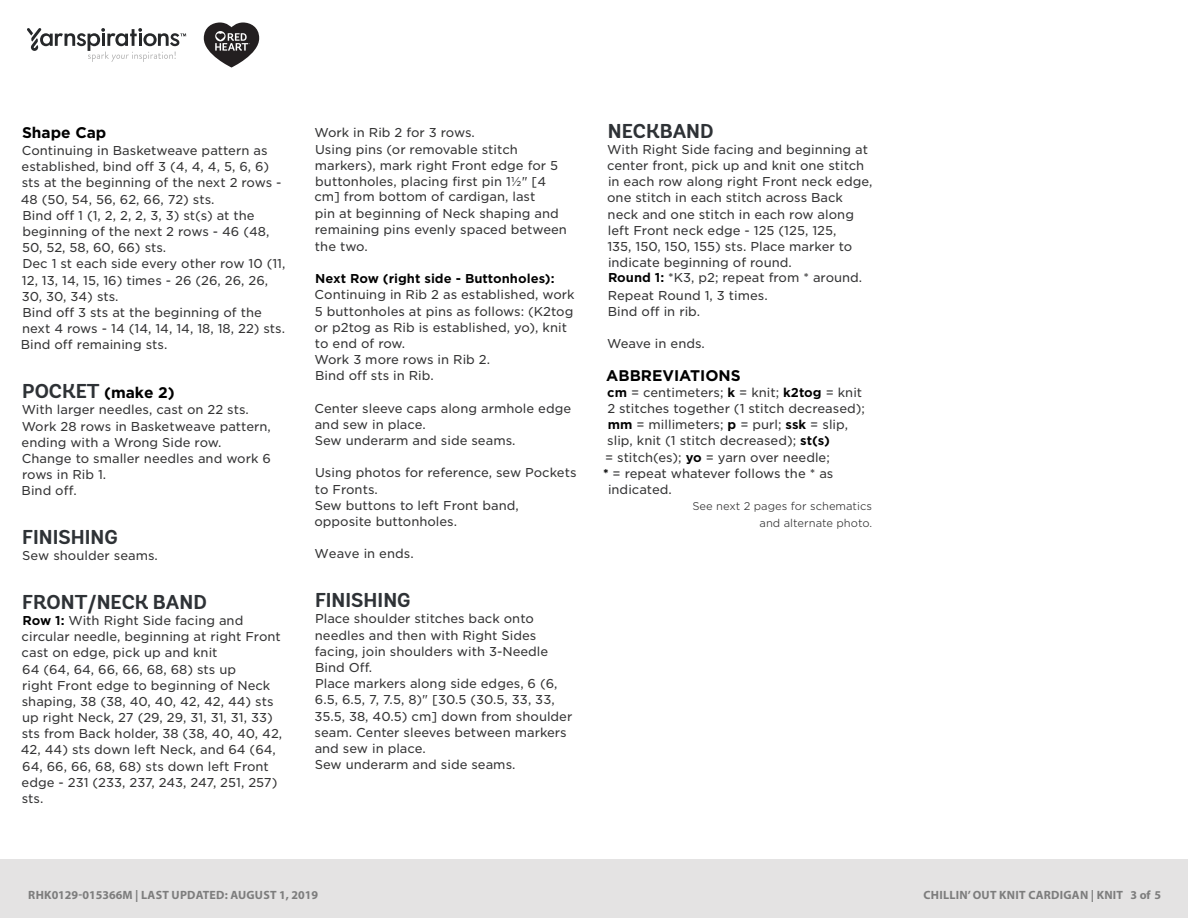
<style>
.page{position:relative;width:1188px;height:918px;background:#fff}
.page>*{position:absolute;margin:0;border:0;box-sizing:border-box;transform-origin:0 0}
.t1{font:700 20.1px "Andes Rounded";color:#2e3236}
.t2{font:500 16.95px "Gotham";color:#58595b}
.t3{font:700 15.45px "Gotham";color:#000}
.t4{font:12.3px/16.2px "Gotham S Sm";color:#333334}
.t5{font:700 12px "Myriad Pro";letter-spacing:.02em;color:#7d7d7d}
.t6{font:300 10.8px/17px "Gotham S Sm";color:#333334;text-align:right}
.s1{font-family:"Andes Rounded";font-size:20.1px;color:#2e3236}
.s2{font-weight:700;color:#000}
.s3{font-weight:700;color:#e31837}
</style>
<div class="page">
<div style="left:0;top:860px;width:1188px;height:58px;background:#e4e3e3"></div>
<svg style="left:27px;top:28px;width:159px;height:34px"></svg>
<svg style="left:204px;top:22px;width:55px;height:46px"></svg>
<p class="t3" style="left:22px;top:122px;width:86px">Shape Cap</p>
<p class="t4" style="left:21px;top:142px;width:266px">Continuing in Basketweave pattern as established, bind off 3 (4, 4, 4, 5, 6, 6) sts at the beginning of the next 2 rows - 48 (50, 54, 56, 62, 66, 72) sts.<br>Bind off 1 (1, 2, 2, 2, 3, 3) st(s) at the beginning of the next 2 rows - 46 (48, 50, 52, 58, 60, 66) sts.<br>Dec 1 st each side every other row 10 (11, 12, 13, 14, 15, 16) times - 26 (26, 26, 26, 30, 30, 34) sts.<br>Bind off 3 sts at the beginning of the next 4 rows - 14 (14, 14, 14, 18, 18, 22) sts.<br>Bind off remaining sts.</p>
<p class="t3" style="left:22px;top:382px;width:154px"><span class="s1">POCKET</span> (make 2)</p>
<p class="t4" style="left:22px;top:401px;width:251px">With larger needles, cast on 22 sts.<br>Work 28 rows in Basketweave pattern, ending with a Wrong Side row.<br>Change to smaller needles and work 6 rows in Rib 1.<br>Bind off.</p>
<p class="t1" style="left:22px;top:525px;width:97px">FINISHING</p>
<p class="t4" style="left:22px;top:547px;width:137px">Sew shoulder seams.</p>
<p class="t1" style="left:22px;top:589px;width:186px">FRONT/NECK BAND</p>
<p class="t4" style="left:21px;top:612px;width:263px"><span class="s2">Row 1:</span> With Right Side facing and circular needle, beginning at right Front cast on edge, pick up and knit<br>64 (64, 64, 66, 66, 68, 68) sts up<br>right Front edge to beginning of Neck shaping, 38 (38, 40, 40, 42, 42, 44) sts up right Neck, 27 (29, 29, 31, 31, 31, 33) sts from Back holder, 38 (38, 40, 40, 42, 42, 44) sts down left Neck, and 64 (64, 64, 66, 66, 68, 68) sts down left Front edge - 231 (233, 237, 243, 247, 251, 257) sts.</p>
<p class="t4" style="left:314px;top:125px;width:254px">Work in Rib 2 for 3 rows.<br>Using pins (or removable stitch markers), mark right Front edge for 5 buttonholes, placing first pin 1½" [4 cm] from bottom of cardigan, last<br>pin at beginning of Neck shaping and remaining pins evenly spaced between the two.</p>
<p class="t4" style="left:314px;top:270px;width:262px"><span class="s2">Next Row (right side - Buttonholes):<br></span>Continuing in Rib 2 as established, work<br>5 buttonholes at pins as follows: (K2tog or p2tog as Rib is established, yo), knit to end of row.<br>Work 3 more rows in Rib 2.<br>Bind off sts in Rib.</p>
<p class="t4" style="left:315px;top:400px;width:258px">Center sleeve caps along armhole edge and sew in place.<br>Sew underarm and side seams.</p>
<p class="t4" style="left:314px;top:464px;width:264px">Using photos for reference, sew Pockets to Fronts.<br>Sew buttons to left Front band, opposite buttonholes.</p>
<p class="t4" style="left:315px;top:546px;width:101px">Weave in ends.</p>
<p class="t1" style="left:315px;top:588px;width:97px">FINISHING</p>
<p class="t4" style="left:314px;top:611px;width:260px">Place shoulder stitches back onto needles and then with Right Sides facing, join shoulders with 3-Needle<br>Bind Off.<br>Place markers along side edges, 6 (6,<br>6.5, 6.5, 7, 7.5, 8)" [30.5 (30.5, 33, 33,<br>35.5, 38, 40.5) cm] down from shoulder seam. Center sleeves between markers and sew in place.<br>Sew underarm and side seams.</p>
<p class="t1" style="left:608px;top:118px;width:107px">NECKBAND</p>
<p class="t4" style="left:607px;top:141px;width:267px">With Right Side facing and beginning at center front, pick up and knit one stitch in each row along right Front neck edge, one stitch in each stitch across Back neck and one stitch in each row along left Front neck edge - 125 (125, 125,<br>135, 150, 150, 155) sts. Place marker to indicate beginning of round.<br><span class="s2">Round 1:</span> *K3, p2; repeat from * around.</p>
<p class="t4" style="left:608px;top:287px;width:161px">Repeat Round 1, 3 times.<br>Bind off in rib.</p>
<p class="t4" style="left:607px;top:335px;width:99px">Weave in ends.</p>
<p class="t3" style="left:606px;top:365px;width:136px">ABBREVIATIONS</p>
<p class="t4" style="left:607px;top:384px;width:257px"><span class="s2">cm</span> = centimeters; <span class="s2">k</span> = knit; <span class="s2">k2tog</span> = knit</p>
<p class="t4" style="left:607px;top:400px;width:259px">2 stitches together (1 stitch decreased);</p>
<p class="t4" style="left:608px;top:416px;width:242px"><span class="s2">mm</span> = millimeters; <span class="s2">p</span> = purl; <span class="s2">ssk</span> = slip,</p>
<p class="t4" style="left:607px;top:433px;width:224px">slip, knit (1 stitch decreased); <span class="s2">st(s)</span></p>
<p class="t4" style="left:605px;top:449px;width:226px">= stitch(es); <span class="s2">yo</span> = yarn over needle;</p>
<p class="t4" style="left:603px;top:465px;width:232px"><span class="s2">*</span> = repeat whatever follows the * as</p>
<p class="t4" style="left:608px;top:481px;width:65px">indicated.</p>
<p class="t6" style="left:692px;top:498px;width:181px">See next 2 pages for schematics and alternate photo.</p>
<p class="t2" style="left:22px;top:884px;width:377px">Find more ideas &amp; inspiration: <span class="s3">redheart.com</span></p>
<p class="t5" style="left:28px;top:887px;width:291px">RHK0129-015366M | LAST UPDATED: AUGUST 1, 2019</p>
<p class="t5" style="left:924px;top:887px;width:239px">CHILLIN’ OUT KNIT CARDIGAN | KNIT 3 of 5</p>
</div>
